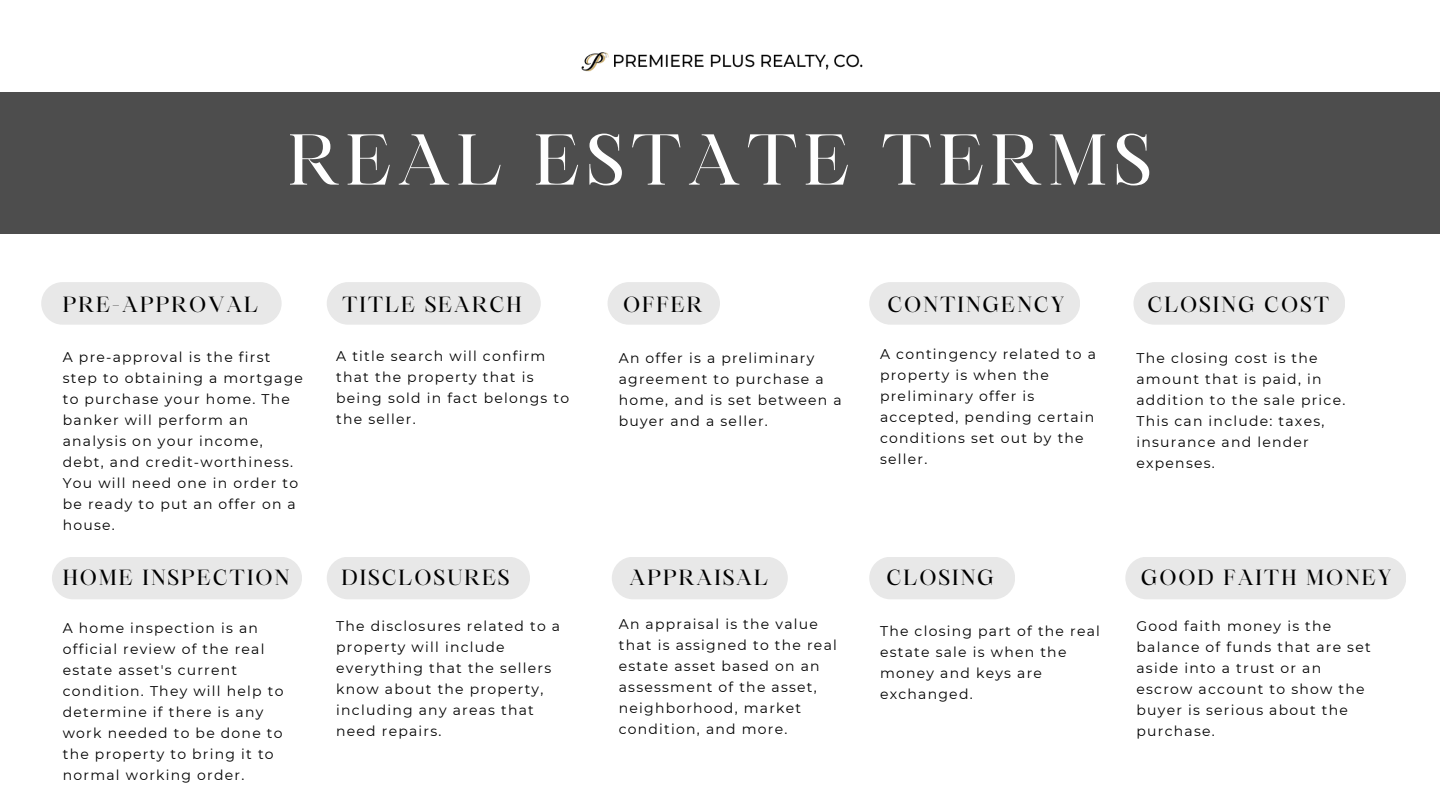
<style>
.page{position:relative;width:1440px;height:810px;background:#fff}
.page>*{position:absolute;margin:0;border:0;box-sizing:border-box;transform-origin:0 0}
.t1{font:69px "Maharlika";letter-spacing:.09em;color:#fff}
.t2{font:21px "Maharlika";letter-spacing:.09em;color:#000}
.t3{font:14px/21px "Montserrat";letter-spacing:.09em;color:#000}
</style>
<div class="page">
<div style="left:41px;top:282px;width:241px;height:43px;background:#e8e8e8;border-radius:21px"></div>
<div style="left:608px;top:282px;width:112px;height:43px;background:#e8e8e8;border-radius:21px"></div>
<div style="left:869px;top:282px;width:211px;height:43px;background:#e8e8e8;border-radius:21px"></div>
<div style="left:1133px;top:282px;width:212px;height:43px;background:#e8e8e8;border-radius:21px"></div>
<div style="left:327px;top:557px;width:203px;height:42px;background:#e8e8e8;border-radius:21px"></div>
<div style="left:52px;top:557px;width:250px;height:42px;background:#e8e8e8;border-radius:21px"></div>
<div style="left:327px;top:282px;width:214px;height:43px;background:#e8e8e8;border-radius:21px"></div>
<div style="left:612px;top:557px;width:176px;height:42px;background:#e8e8e8;border-radius:21px"></div>
<div style="left:869px;top:557px;width:146px;height:42px;background:#e8e8e8;border-radius:21px"></div>
<div style="left:1125px;top:557px;width:281px;height:42px;background:#e8e8e8;border-radius:21px"></div>
<div style="left:0;top:92px;width:1440px;height:142px;background:#4d4d4d"></div>
<img style="left:581px;top:52px;width:282px;height:20px">
<p class="t1" style="left:288px;top:132px;width:866px">REAL ESTATE TERMS</p>
<p class="t2" style="left:63px;top:296px;width:197px">PRE-APPROVAL</p>
<p class="t3" style="left:63px;top:347px;width:242px">A pre-approval is the first step to obtaining a mortgage to purchase your home. The banker will perform an analysis on your income, debt, and credit-worthiness.<br>You will need one in order to be ready to put an offer on a house.</p>
<p class="t2" style="left:63px;top:568px;width:228px">HOME INSPECTION</p>
<p class="t3" style="left:63px;top:617px;width:222px">A home inspection is an official review of the real estate asset's current condition. They will help to determine if there is any work needed to be done to the property to bring it to normal working order.</p>
<p class="t2" style="left:342px;top:296px;width:181px">TITLE SEARCH</p>
<p class="t3" style="left:336px;top:346px;width:235px">A title search will confirm that the property that is being sold in fact belongs to the seller.</p>
<p class="t2" style="left:342px;top:568px;width:170px">DISCLOSURES</p>
<p class="t3" style="left:336px;top:616px;width:225px">The disclosures related to a property will include everything that the sellers know about the property, including any areas that need repairs.</p>
<p class="t2" style="left:623px;top:296px;width:81px">OFFER</p>
<p class="t2" style="left:887px;top:296px;width:178px">CONTINGENCY</p>
<p class="t3" style="left:619px;top:348px;width:224px">An offer is a preliminary agreement to purchase a home, and is set between a buyer and a seller.</p>
<p class="t3" style="left:880px;top:344px;width:217px">A contingency related to a property is when the preliminary offer is accepted, pending certain conditions set out by the seller.</p>
<p class="t2" style="left:1148px;top:296px;width:183px">CLOSING COST</p>
<p class="t3" style="left:1137px;top:347px;width:210px">The closing cost is the amount that is paid, in addition to the sale price.<br>This can include: taxes, insurance and lender expenses.</p>
<p class="t2" style="left:630px;top:568px;width:140px">APPRAISAL</p>
<p class="t2" style="left:887px;top:568px;width:109px">CLOSING</p>
<p class="t2" style="left:1141px;top:568px;width:252px">GOOD FAITH MONEY</p>
<p class="t3" style="left:619px;top:613px;width:220px">An appraisal is the value that is assigned to the real estate asset based on an assessment of the asset, neighborhood, market condition, and more.</p>
<p class="t3" style="left:880px;top:621px;width:221px">The closing part of the real estate sale is when the money and keys are exchanged.</p>
<p class="t3" style="left:1137px;top:616px;width:236px">Good faith money is the balance of funds that are set aside into a trust or an escrow account to show the buyer is serious about the purchase.</p>
</div>
